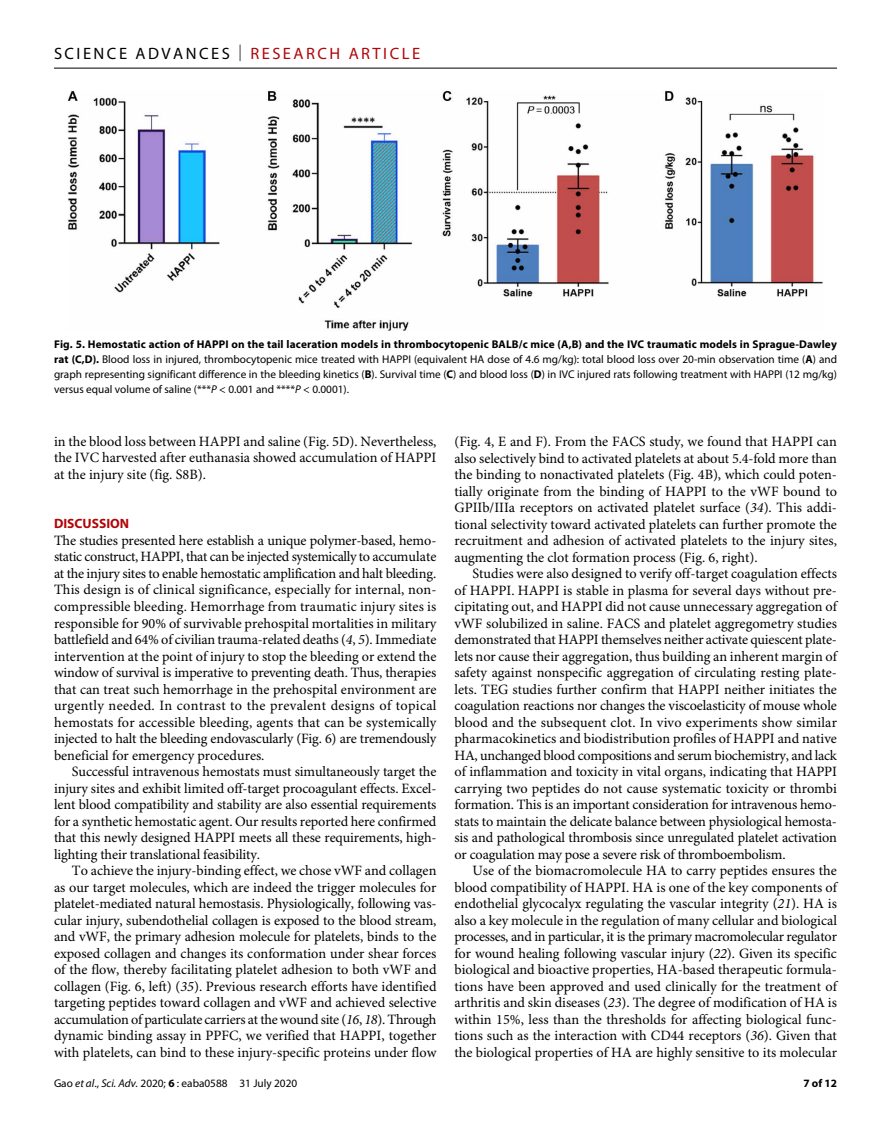
<style>
.page{position:relative;width:891px;height:1134px;background:#fff}
.page>*{position:absolute;margin:0;border:0;box-sizing:border-box;transform-origin:0 0}
.t1{font:16.5px "Myriad Pro";letter-spacing:.15em;color:#000}
.t2{font:14.25px/16.5px "Minion Pro";color:#000;text-align:justify}
.t3{font:700 13.5px "Myriad Pro";color:#b10508}
.t4{font:11.25px/15px "Myriad Pro";color:#000;text-align:justify}
.t5{font:700 11.25px "Myriad Pro";color:#000}
.s1{font-weight:300}
.s2{color:#b10508}
.s3{font-weight:700}
.s4{font-style:italic}
</style>
<div class="page">
<hr style="left:54px;top:68px;width:783px;height:1px;background:#000">
<img style="left:68px;top:90px;width:755px;height:241px">
<p class="t1" style="left:54px;top:40px;width:368px">SCIENCE ADVANCES <span class="s1">|</span> <span class="s2">RESEARCH ARTICLE</span></p>
<p class="t4" style="left:54px;top:337px;width:785px"><span class="s3">Fig. 5. Hemostatic action of HAPPI on the tail laceration models in thrombocytopenic BALB/c mice (A,B) and the IVC traumatic models in Sprague-Dawley rat (C,D).</span> Blood loss in injured, thrombocytopenic mice treated with HAPPI (equivalent HA dose of 4.6 mg/kg): total blood loss over 20-min observation time (<span class="s3">A</span>) and graph representing significant difference in the bleeding kinetics (<span class="s3">B</span>). Survival time (<span class="s3">C</span>) and blood loss (<span class="s3">D</span>) in IVC injured rats following treatment with HAPPI (12 mg/kg) versus equal volume of saline (***<span class="s4">P</span> &lt; 0.001 and ****<span class="s4">P</span> &lt; 0.0001).</p>
<p class="t2" style="left:54px;top:435px;width:384px">in the blood loss between HAPPI and saline (Fig. 5D). Nevertheless, the IVC harvested after euthanasia showed accumulation of HAPPI at the injury site (fig. S8B).</p>
<p class="t3" style="left:54px;top:513px;width:77px">DISCUSSION</p>
<p class="t2" style="left:54px;top:534px;width:384px">The studies presented here establish a unique polymer-based, hemo&shy;static construct, HAPPI, that can be injected systemically to accumulate at the injury sites to enable hemostatic amplification and halt bleeding.<br>This design is of clinical significance, especially for internal, non&shy;compressible bleeding. Hemorrhage from traumatic injury sites is responsible for 90% of survivable prehospital mortalities in military battlefield and 64% of civilian trauma-related deaths (<span class="s4">4</span>, <span class="s4">5</span>). Immediate intervention at the point of injury to stop the bleeding or extend the window of survival is imperative to preventing death. Thus, therapies that can treat such hemorrhage in the prehospital environment are urgently needed. In contrast to the prevalent designs of topical hemostats for accessible bleeding, agents that can be systemically injected to halt the bleeding endovascularly (Fig. 6) are tremendously beneficial for emergency procedures.</p>
<p class="t2" style="left:54px;top:765px;width:384px;text-indent:18px">Successful intravenous hemostats must simultaneously target the injury sites and exhibit limited off-target procoagulant effects. Excel&shy;lent blood compatibility and stability are also essential requirements for a synthetic hemostatic agent. Our results reported here confirmed that this newly designed HAPPI meets all these requirements, high&shy;lighting their translational feasibility.</p>
<p class="t2" style="left:54px;top:864px;width:384px;text-indent:18px">To achieve the injury-binding effect, we chose vWF and collagen as our target molecules, which are indeed the trigger molecules for platelet-mediated natural hemostasis. Physiologically, following vas&shy;cular injury, subendothelial collagen is exposed to the blood stream, and vWF, the primary adhesion molecule for platelets, binds to the exposed collagen and changes its conformation under shear forces of the flow, thereby facilitating platelet adhesion to both vWF and collagen (Fig. 6, left) (<span class="s4">35</span>). Previous research efforts have identified targeting peptides toward collagen and vWF and achieved selective accumulation of particulate carriers at the wound site (<span class="s4">16</span>, <span class="s4">18</span>). Through dynamic binding assay in PPFC, we verified that HAPPI, together with platelets, can bind to these injury-specific proteins under flow</p>
<p class="t4" style="left:54px;top:1076px;width:245px">Gao <span class="s4">et al</span>., <span class="s4">Sci. Adv.</span> 2020; <span class="s3">6</span> : eaba0588 31 July 2020</p>
<p class="t2" style="left:454px;top:435px;width:384px">(Fig. 4, E and F). From the FACS study, we found that HAPPI can also selectively bind to activated platelets at about 5.4-fold more than the binding to nonactivated platelets (Fig. 4B), which could poten&shy;tially originate from the binding of HAPPI to the vWF bound to GPIIb/IIIa receptors on activated platelet surface (<span class="s4">34</span>). This addi&shy;tional selectivity toward activated platelets can further promote the recruitment and adhesion of activated platelets to the injury sites, augmenting the clot formation process (Fig. 6, right).</p>
<p class="t2" style="left:454px;top:567px;width:384px;text-indent:18px">Studies were also designed to verify off-target coagulation effects of HAPPI. HAPPI is stable in plasma for several days without pre&shy;cipitating out, and HAPPI did not cause unnecessary aggregation of vWF solubilized in saline. FACS and platelet aggregometry studies demonstrated that HAPPI themselves neither activate quiescent plate&shy;lets nor cause their aggregation, thus building an inherent margin of safety against nonspecific aggregation of circulating resting plate&shy;lets. TEG studies further confirm that HAPPI neither initiates the coagulation reactions nor changes the viscoelasticity of mouse whole blood and the subsequent clot. In vivo experiments show similar pharmacokinetics and biodistribution profiles of HAPPI and native HA, unchanged blood compositions and serum biochemistry, and lack of inflammation and toxicity in vital organs, indicating that HAPPI carrying two peptides do not cause systematic toxicity or thrombi formation. This is an important consideration for intravenous hemo&shy;stats to maintain the delicate balance between physiological hemosta&shy;sis and pathological thrombosis since unregulated platelet activation or coagulation may pose a severe risk of thromboembolism.</p>
<p class="t2" style="left:454px;top:864px;width:384px;text-indent:18px">Use of the biomacromolecule HA to carry peptides ensures the blood compatibility of HAPPI. HA is one of the key components of endothelial glycocalyx regulating the vascular integrity (<span class="s4">21</span>). HA is also a key molecule in the regulation of many cellular and biological processes, and in particular, it is the primary macromolecular regulator for wound healing following vascular injury (<span class="s4">22</span>). Given its specific biological and bioactive properties, HA-based therapeutic formula&shy;tions have been approved and used clinically for the treatment of arthritis and skin diseases (<span class="s4">23</span>). The degree of modification of HA is within 15%, less than the thresholds for affecting biological func&shy;tions such as the interaction with CD44 receptors (<span class="s4">36</span>). Given that the biological properties of HA are highly sensitive to its molecular</p>
<p class="t5" style="left:803px;top:1074px;width:35px">7 of 12</p>
</div>
